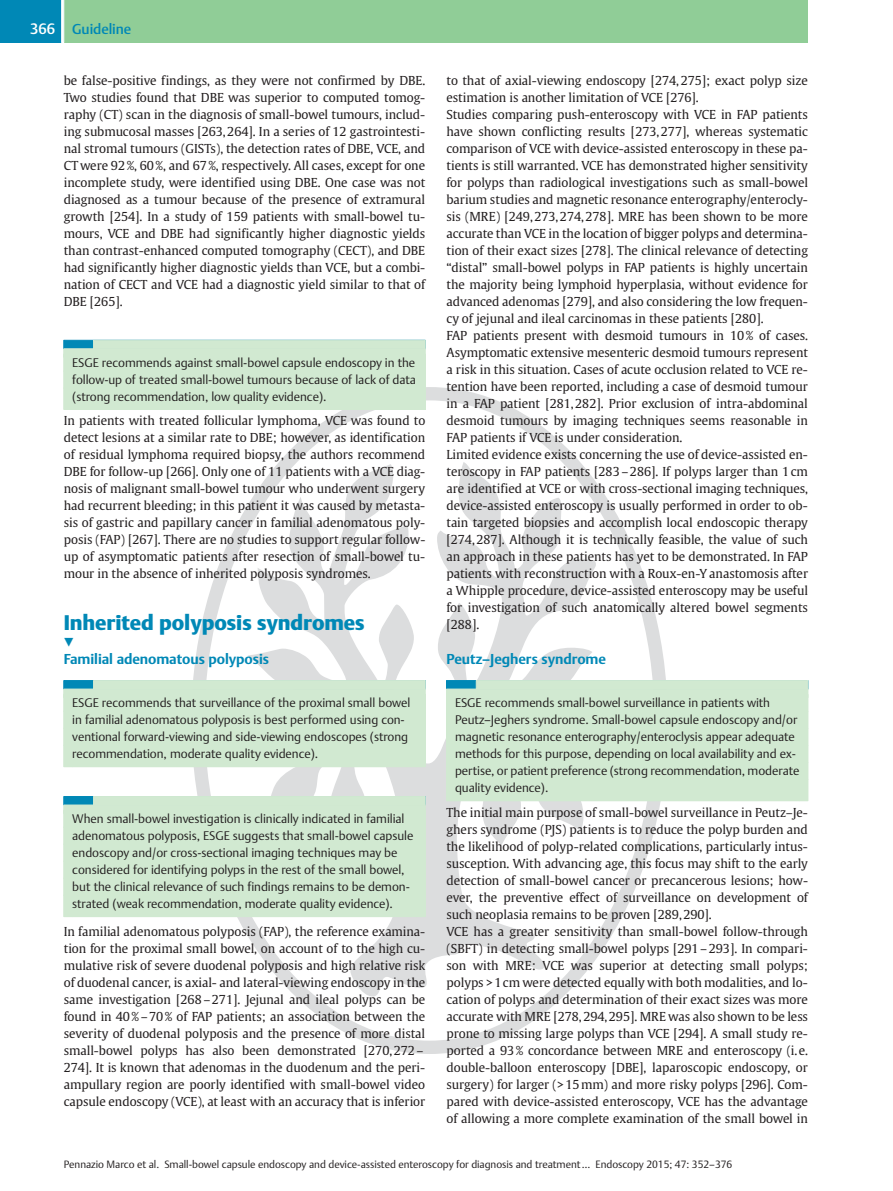
<style>
.page{position:relative;width:893px;height:1191px;background:#fff}
.page>*{position:absolute;margin:0;border:0;box-sizing:border-box;transform-origin:0 0}
.t1{font:20.85px "Adv T Te 9 dccad 3.B";color:#0088b6}
.t2{font:14.25px "Adv TT1415 f 0 b 8.B";color:#0088b6}
.t3{font:14.25px "Adv TT114 f 0202";color:#0088b6}
.t4{font:12.3px/17px "Adv TT1 c 81 c 27 a";color:#231f20}
.t5{font:12.3px/17px "Adv TT1875 e 499";color:#231f20}
.t6{font:11.25px "Adv Pi 3";color:#0088b6;scale:.9 1}
.t7{font:10.5px "Adv TT1875 e 499";color:#231f20}
.s1{font-size:15px;color:#fff}
.s2{font-style:inherit}
</style>
<div class="page">
<svg style="left:191px;top:387px;width:477px;height:667px"></svg>
<div style="left:64px;top:354px;width:361px;height:55px;background:#d1e9d1"></div>
<div style="left:64px;top:694px;width:361px;height:72px;background:#d1e9d1"></div>
<div style="left:64px;top:810px;width:361px;height:106px;background:#d1e9d1"></div>
<div style="left:446px;top:694px;width:362px;height:106px;background:#d1e9d1"></div>
<div style="left:64px;top:340px;width:361px;height:9px;background:#0088b6;border:1px solid #0088b6"></div>
<div style="left:64px;top:349px;width:361px;height:8px;background:#d1e9d1"></div>
<div style="left:94px;top:340px;width:331px;height:9px;background:#d1e9d1;border:1px solid #d1e9d1"></div>
<div style="left:64px;top:680px;width:361px;height:9px;background:#0088b6;border:1px solid #0088b6"></div>
<div style="left:64px;top:689px;width:361px;height:8px;background:#d1e9d1"></div>
<div style="left:94px;top:680px;width:331px;height:9px;background:#d1e9d1"></div>
<div style="left:64px;top:796px;width:361px;height:9px;background:#0088b6;border:1px solid #0088b6"></div>
<div style="left:64px;top:805px;width:361px;height:8px;background:#d1e9d1"></div>
<div style="left:94px;top:796px;width:331px;height:9px;background:#d1e9d1"></div>
<div style="left:446px;top:680px;width:362px;height:9px;background:#0088b6;border:1px solid #0088b6"></div>
<div style="left:446px;top:689px;width:362px;height:8px;background:#d1e9d1"></div>
<div style="left:476px;top:680px;width:332px;height:9px;background:#d1e9d1"></div>
<div style="left:64px;top:0;width:744px;height:43px;background:#90cd97"></div>
<div style="left:0;top:0;width:64px;height:43px;background:#0088b6"></div>
<svg style="left:62px;top:0;width:2px;height:43px"></svg>
<p class="t3" style="left:30px;top:20px;width:103px"><span class="s1">366</span> Guideline</p>
<p class="t4" style="left:446px;top:73px;width:363px">to that of axial-viewing endoscopy [274, 275]; exact polyp size estimation is another limitation of VCE [276].<br>Studies comparing push-enteroscopy with VCE in FAP patients have shown conflicting results [273, 277], whereas systematic comparison of VCE with device-assisted enteroscopy in these pa&shy;tients is still warranted. VCE has demonstrated higher sensitivity for polyps than radiological investigations such as small-bowel barium studies and magnetic resonance enterography/enterocly&shy;sis (MRE) [249, 273, 274, 278]. MRE has been shown to be more accurate than VCE in the location of bigger polyps and determina&shy;tion of their exact sizes [278]. The clinical relevance of detecting <span class="s2">“</span>distal<span class="s2">”</span> small-bowel polyps in FAP patients is highly uncertain the majority being lymphoid hyperplasia, without evidence for advanced adenomas [279], and also considering the low frequen&shy;cy of jejunal and ileal carcinomas in these patients [280].<br>FAP patients present with desmoid tumours in 10 % of cases.<br>Asymptomatic extensive mesenteric desmoid tumours represent a risk in this situation. Cases of acute occlusion related to VCE re&shy;tention have been reported, including a case of desmoid tumour in a FAP patient [281, 282]. Prior exclusion of intra-abdominal desmoid tumours by imaging techniques seems reasonable in FAP patients if VCE is under consideration.<br>Limited evidence exists concerning the use of device-assisted en&shy;teroscopy in FAP patients [283<span class="s2">–</span>286]. If polyps larger than 1 cm are identified at VCE or with cross-sectional imaging techniques, device-assisted enteroscopy is usually performed in order to ob&shy;tain targeted biopsies and accomplish local endoscopic therapy [274, 287]. Although it is technically feasible, the value of such an approach in these patients has yet to be demonstrated. In FAP patients with reconstruction with a Roux-en-Y anastomosis after a Whipple procedure, device-assisted enteroscopy may be useful for investigation of such anatomically altered bowel segments [288].</p>
<p class="t2" style="left:446px;top:652px;width:161px">Peutz<span class="s2">–</span>Jeghers syndrome</p>
<p class="t5" style="left:455px;top:695px;width:346px">ESGE recommends small-bowel surveillance in patients with Peutz<span class="s2">–</span>Jeghers syndrome. Small-bowel capsule endoscopy and/or magnetic resonance enterography/enteroclysis appear adequate methods for this purpose, depending on local availability and ex&shy;pertise, or patient preference (strong recommendation, moderate quality evidence).</p>
<p class="t4" style="left:446px;top:804px;width:363px">The initial main purpose of small-bowel surveillance in Peutz<span class="s2">–</span>Je&shy;ghers syndrome (PJS) patients is to reduce the polyp burden and the likelihood of polyp-related complications, particularly intus&shy;susception. With advancing age, this focus may shift to the early detection of small-bowel cancer or precancerous lesions; how&shy;ever, the preventive effect of surveillance on development of such neoplasia remains to be proven [289, 290].<br>VCE has a greater sensitivity than small-bowel follow-through (SBFT) in detecting small-bowel polyps [291<span class="s2">–</span>293]. In compari&shy;son with MRE: VCE was superior at detecting small polyps; polyps &gt; 1 cm were detected equally with both modalities, and lo&shy;cation of polyps and determination of their exact sizes was more accurate with MRE [278, 294, 295]. MRE was also shown to be less prone to missing large polyps than VCE [294]. A small study re&shy;ported a 93 % concordance between MRE and enteroscopy (i. e. double-balloon enteroscopy [DBE], laparoscopic endoscopy, or surgery) for larger (&gt; 15mm) and more risky polyps [296]. Com&shy;pared with device-assisted enteroscopy, VCE has the advantage of allowing a more complete examination of the small bowel in</p>
<p class="t7" style="left:64px;top:1159px;width:670px">Pennazio Marco et al. Small-bowel capsule endoscopy and device-assisted enteroscopy for diagnosis and treatment<span class="s2">…</span> Endoscopy 2015; 47: 352<span class="s2">–</span>376</p>
<p class="t4" style="left:64px;top:73px;width:363px;text-align:justify">be false-positive findings, as they were not confirmed by DBE.<br>Two studies found that DBE was superior to computed tomog&shy;raphy (CT) scan in the diagnosis of small-bowel tumours, includ&shy;ing submucosal masses [263, 264]. In a series of 12 gastrointesti&shy;nal stromal tumours (GISTs), the detection rates of DBE, VCE, and CT were 92 %, 60 %, and 67 %, respectively. All cases, except for one incomplete study, were identified using DBE. One case was not diagnosed as a tumour because of the presence of extramural growth [254]. In a study of 159 patients with small-bowel tu&shy;mours, VCE and DBE had significantly higher diagnostic yields than contrast-enhanced computed tomography (CECT), and DBE had significantly higher diagnostic yields than VCE, but a combi&shy;nation of CECT and VCE had a diagnostic yield similar to that of DBE [265].</p>
<p class="t5" style="left:72px;top:355px;width:345px;text-align:justify">ESGE recommends against small-bowel capsule endoscopy in the follow-up of treated small-bowel tumours because of lack of data (strong recommendation, low quality evidence).</p>
<p class="t4" style="left:64px;top:413px;width:363px;text-align:justify">In patients with treated follicular lymphoma, VCE was found to detect lesions at a similar rate to DBE; however, as identification of residual lymphoma required biopsy, the authors recommend DBE for follow-up [266]. Only one of 11 patients with a VCE diag&shy;nosis of malignant small-bowel tumour who underwent surgery had recurrent bleeding; in this patient it was caused by metasta&shy;sis of gastric and papillary cancer in familial adenomatous poly&shy;posis (FAP) [267]. There are no studies to support regular follow&shy;up of asymptomatic patients after resection of small-bowel tu&shy;mour in the absence of inherited polyposis syndromes.</p>
<h1 class="t1" style="left:64px;top:613px;width:302px">Inherited polyposis syndromes</h1>
<p class="t6" style="left:64px;top:637px;width:13px">!</p>
<p class="t2" style="left:64px;top:652px;width:207px">Familial adenomatous polyposis</p>
<p class="t5" style="left:72px;top:695px;width:339px">ESGE recommends that surveillance of the proximal small bowel in familial adenomatous polyposis is best performed using con&shy;ventional forward-viewing and side-viewing endoscopes (strong recommendation, moderate quality evidence).</p>
<p class="t5" style="left:72px;top:811px;width:343px">When small-bowel investigation is clinically indicated in familial adenomatous polyposis, ESGE suggests that small-bowel capsule endoscopy and/or cross-sectional imaging techniques may be considered for identifying polyps in the rest of the small bowel, but the clinical relevance of such findings remains to be demon&shy;strated (weak recommendation, moderate quality evidence).</p>
<p class="t4" style="left:64px;top:923px;width:363px">In familial adenomatous polyposis (FAP), the reference examina&shy;tion for the proximal small bowel, on account of to the high cu&shy;mulative risk of severe duodenal polyposis and high relative risk of duodenal cancer, is axial- and lateral-viewing endoscopy in the same investigation [268<span class="s2">–</span>271]. Jejunal and ileal polyps can be found in 40 %<span class="s2">–</span>70 % of FAP patients; an association between the severity of duodenal polyposis and the presence of more distal small-bowel polyps has also been demonstrated [270, 272<span class="s2">– </span>274]. It is known that adenomas in the duodenum and the peri&shy;ampullary region are poorly identified with small-bowel video capsule endoscopy (VCE), at least with an accuracy that is inferior</p>
</div>
